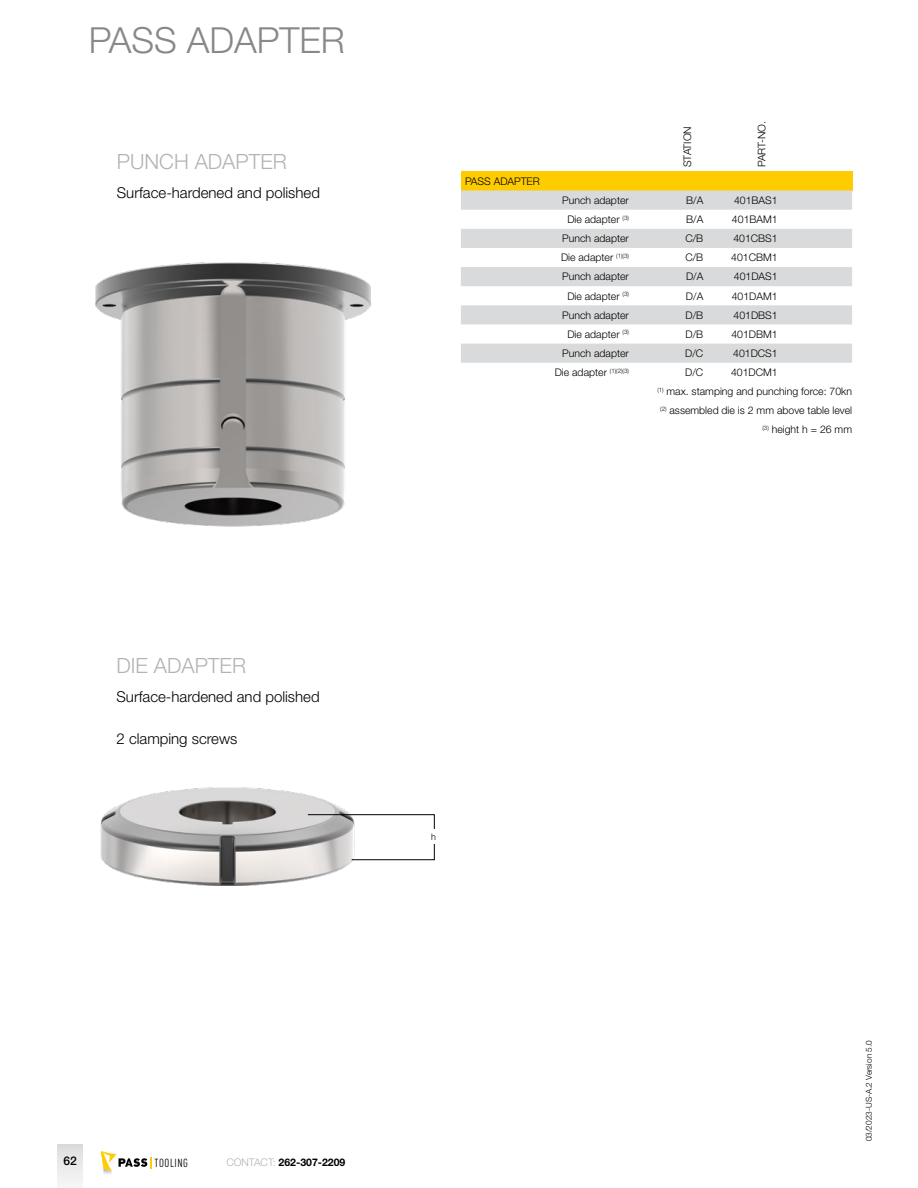
<style>
.page{position:relative;width:918px;height:1188px;background:#fff}
.page>*{position:absolute;margin:0;border:0;box-sizing:border-box;transform-origin:0 0}
.t1{font:300 36px "Helvetica Neue LT Std";color:#87888a}
.t2{font:300 21px "Helvetica Neue LT Std";color:#b1b3b4}
.t3{font:300 15px "Helvetica Neue LT Std";color:#000}
.t4{font:500 12px "Helvetica Neue LT Std";color:#000}
.t5{font:11.7px "DIN Cond";letter-spacing:.05em;color:#000204}
.t6{font:300 10.5px "Helvetica Neue LT Std";color:#000}
.t7{font:700 10.5px "Helvetica Neue LT Std";color:#000}
.t8{font:300 9px "Helvetica Neue LT Std";color:#000}
.t9{font:300 8.25px "Helvetica Neue LT Std";color:#000}
.s1{font-weight:300;color:#b1b3b4}
</style>
<div class="page">
<img style="left:95px;top:263px;width:275px;height:264px">
<img style="left:100px;top:787px;width:265px;height:98px">
<svg style="left:307px;top:814px;width:128px;height:46px"></svg>
<div style="left:418px;top:829px;width:31px;height:14px;background:#fff"></div>
<div style="left:57px;top:1145px;width:26px;height:43px;background:linear-gradient(to bottom,#ddddde,#f7f7f8)"></div>
<svg style="left:101px;top:1151px;width:50px;height:23px"></svg>
<div style="left:461px;top:171px;width:391px;height:20px;background:#fc0"></div>
<svg style="left:461px;top:191px;width:391px;height:172px;fill:#d9dadb"></svg>
<h1 class="t1" style="left:89px;top:18px;width:258px">PASS ADAPTER</h1>
<h2 class="t2" style="left:117px;top:149px;width:172px">PUNCH ADAPTER</h2>
<h3 class="t3" style="left:117px;top:184px;width:205px">Surface-hardened and polished</h3>
<p class="t6" style="left:465px;top:175px;width:76px">PASS ADAPTER</p>
<p class="t6" style="left:681px;top:167px;width:42px;rotate:-90deg">STATION</p>
<p class="t6" style="left:755px;top:167px;width:47px;rotate:-90deg">PART-NO.</p>
<p class="t6" style="left:562px;top:194px;width:68px">Punch adapter</p>
<p class="t6" style="left:686px;top:194px;width:19px">B/A</p>
<p class="t6" style="left:734px;top:194px;width:45px">401BAS1</p>
<p class="t6" style="left:567px;top:213px;width:63px">Die adapter <sup>(3)</sup></p>
<p class="t6" style="left:686px;top:213px;width:19px">B/A</p>
<p class="t6" style="left:732px;top:213px;width:47px">401BAM1</p>
<p class="t6" style="left:562px;top:232px;width:68px">Punch adapter</p>
<p class="t6" style="left:685px;top:232px;width:19px">C/B</p>
<p class="t6" style="left:733px;top:232px;width:46px">401CBS1</p>
<p class="t6" style="left:561px;top:251px;width:69px">Die adapter <sup>(1)(3)</sup></p>
<p class="t6" style="left:685px;top:251px;width:19px">C/B</p>
<p class="t6" style="left:731px;top:251px;width:48px">401CBM1</p>
<p class="t6" style="left:562px;top:270px;width:68px">Punch adapter</p>
<p class="t6" style="left:686px;top:270px;width:19px">D/A</p>
<p class="t6" style="left:734px;top:270px;width:45px">401DAS1</p>
<p class="t6" style="left:567px;top:289px;width:63px">Die adapter <sup>(3)</sup></p>
<p class="t6" style="left:686px;top:289px;width:19px">D/A</p>
<p class="t6" style="left:732px;top:289px;width:47px">401DAM1</p>
<p class="t6" style="left:562px;top:309px;width:68px">Punch adapter</p>
<p class="t6" style="left:686px;top:309px;width:19px">D/B</p>
<p class="t6" style="left:734px;top:309px;width:46px">401DBS1</p>
<p class="t6" style="left:567px;top:328px;width:63px">Die adapter <sup>(3)</sup></p>
<p class="t6" style="left:686px;top:328px;width:19px">D/B</p>
<p class="t6" style="left:731px;top:328px;width:48px">401DBM1</p>
<p class="t6" style="left:562px;top:347px;width:68px">Punch adapter</p>
<p class="t6" style="left:685px;top:347px;width:20px">D/C</p>
<p class="t6" style="left:733px;top:347px;width:46px">401DCS1</p>
<p class="t6" style="left:555px;top:366px;width:76px">Die adapter <sup>(1)(2)(3)</sup></p>
<p class="t6" style="left:685px;top:366px;width:20px">D/C</p>
<p class="t6" style="left:731px;top:366px;width:48px">401DCM1</p>
<p class="t6" style="left:657px;top:385px;width:196px"><sup>(1)</sup> max. stamping and punching force: 70kn</p>
<p class="t6" style="left:660px;top:404px;width:193px"><sup>(2)</sup> assembled die is 2 mm above table level</p>
<p class="t6" style="left:762px;top:423px;width:91px"><sup>(3)</sup> height h = 26 mm</p>
<h2 class="t2" style="left:117px;top:653px;width:131px">DIE ADAPTER</h2>
<h3 class="t3" style="left:117px;top:688px;width:205px">Surface-hardened and polished</h3>
<h3 class="t3" style="left:117px;top:730px;width:122px">2 clamping screws</h3>
<p class="t8" style="left:431px;top:831px;width:6px">h</p>
<p class="t4" style="left:63px;top:1153px;width:15px">62</p>
<p class="t5" style="left:155px;top:1156px;width:35px">TOOLING</p>
<p class="t7" style="left:226px;top:1156px;width:121px"><span class="s1">CONTACT:</span> 262-307-2209</p>
<p class="t9" style="left:864px;top:1141px;width:103px;rotate:-90deg">03/2023-US-A.2 Version 5.0</p>
</div>
